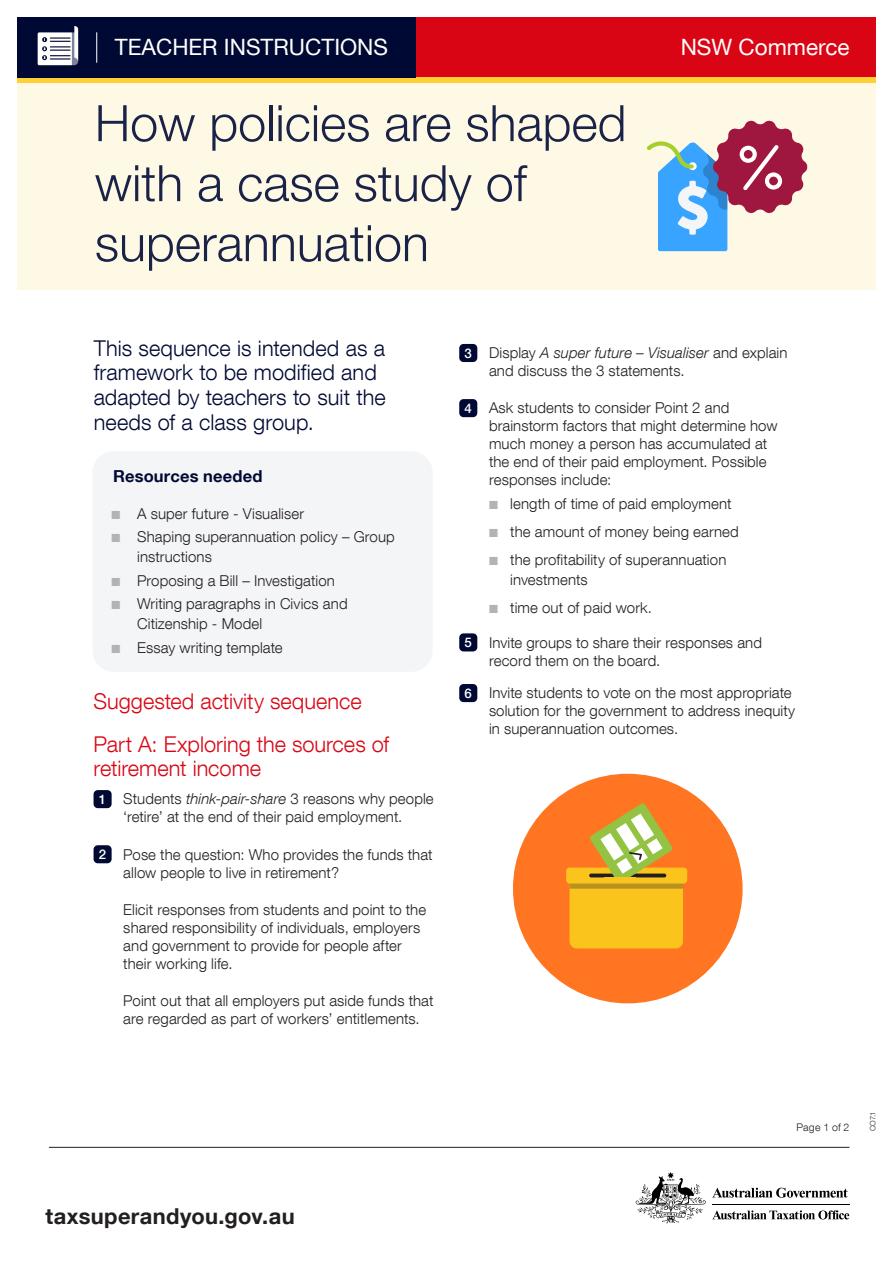
<style>
.page{position:relative;width:893px;height:1263px;background:#fff}
.page>*{position:absolute;margin:0;border:0;box-sizing:border-box;transform-origin:0 0}
.Heading_1{font:300 50.25px/60px "Helvetica Neue LT Com";color:#1a2247}
.Resource_title{font:22.5px "Helvetica Neue LT Com";color:#fff}
.Subject_title{font:22.5px "Helvetica Neue LT Com";color:#fff}
.t1{font:700 21.9px "Helvetica Neue LT Com";letter-spacing:.015em;color:#231f20}
.Intro{font:300 21.75px/24.8px "Helvetica Neue LT Com";letter-spacing:.005em;color:#000933}
.Heading_2_-_red{font:300 21.75px/24px "Helvetica Neue LT Com";color:#d90514}
.Heading_3{font:700 16.5px "Helvetica Neue LT Com";letter-spacing:.01em;color:#000933}
.Numbered_list_-_l{font:300 15px/18px "Helvetica Neue LT Com";letter-spacing:.005em;color:#231f20}
.Numbered_list{font:300 15px/18px "Helvetica Neue LT Com";letter-spacing:.005em;color:#231f20}
.Bulleted_list_-_s{font:300 15px/19.5px "Helvetica Neue LT Com";letter-spacing:.005em;color:#231f20}
.Bullet_list_-_squ{font:300 15px/19.5px "Helvetica Neue LT Com";letter-spacing:.005em;color:#231f20}
.Numbers{font:500 13.2px "Helvetica Neue LT Com";color:#fff}
.t2{font:300 10.5px "Helvetica Neue LT Com";letter-spacing:.01em;color:#231f20}
.page_number{font:300 7.5px "Helvetica Neue LT Com";color:#231f20}
.s1{color:#b2b3b7}
.s2{font-style:italic}
</style>
<div class="page">
<hr style="left:712px;top:1204px;width:137px;height:1px;background:#000">
<svg style="left:712px;top:1210px;width:137px;height:9px"></svg>
<svg style="left:712px;top:1188px;width:136px;height:10px"></svg>
<svg style="left:636px;top:1172px;width:70px;height:51px"></svg>
<hr style="left:49px;top:1147px;width:800px;height:1px;background:#231f20">
<div style="left:92px;top:451px;width:341px;height:221px;background:#f4f5f7;border-radius:21px"></div>
<div style="left:459px;top:344px;width:18px;height:18px;background:#000933;border-radius:4px"></div>
<div style="left:459px;top:399px;width:18px;height:18px;background:#000933;border-radius:4px"></div>
<div style="left:459px;top:633px;width:18px;height:18px;background:#000933;border-radius:4px"></div>
<div style="left:459px;top:684px;width:18px;height:18px;background:#000933;border-radius:4px"></div>
<div style="left:94px;top:790px;width:18px;height:18px;background:#000933;border-radius:4px"></div>
<div style="left:94px;top:845px;width:18px;height:18px;background:#000933;border-radius:4px"></div>
<div style="left:513px;top:774px;width:230px;height:229px;background:#ff7521;border-radius:50%"></div>
<div style="left:569px;top:876px;width:114px;height:72px;background:#fac41c;border-radius:7px"></div>
<div style="left:566px;top:867px;width:121px;height:16px;background:#fac41c;border-radius:4px"></div>
<svg style="left:569px;top:803px;width:114px;height:86px"></svg>
<div style="left:604px;top:877px;width:31px;height:6px;background:#fac41c"></div>
<div style="left:17px;top:17px;width:859px;height:272px;background:#fdf9e4"></div>
<div style="left:17px;top:17px;width:859px;height:61px;background:#d90514"></div>
<div style="left:17px;top:78px;width:859px;height:5px;background:#fed034"></div>
<div style="left:17px;top:17px;width:399px;height:61px;background:#000933"></div>
<hr style="left:96px;top:32px;width:1px;height:31px;background:#fff">
<svg style="left:38px;top:26px;width:40px;height:39px;background:#b0b3c0"></svg>
<svg style="left:647px;top:120px;width:161px;height:131px"></svg>
<div style="left:740px;top:146px;width:17px;height:17px;border:4px solid #fff;border-radius:50%"></div>
<div style="left:765px;top:172px;width:17px;height:18px;border:4px solid #fff;border-radius:50%"></div>
<p class="Resource_title" style="left:115px;top:34px;width:275px">TEACHER INSTRUCTIONS</p>
<h1 class="Heading_1" style="left:95px;top:92px;width:533px">How policies are shaped with a case study of superannuation</h1>
<p class="Subject_title" style="left:681px;top:34px;width:170px">NSW Commerce</p>
<p class="Intro" style="left:94px;top:335px;width:293px">This sequence is intended as a framework to be modified and adapted by teachers to suit the needs of a class group.</p>
<h3 class="Heading_3" style="left:113px;top:466px;width:151px">Resources needed</h3>
<p class="Bulleted_list_-_s" style="left:112px;top:503px;width:194px"><span class="s1">■</span> A super future - Visualiser</p>
<p class="Bulleted_list_-_s" style="left:137px;top:527px;width:259px;text-indent:-26px"><span class="s1">■</span> Shaping superannuation policy – Group instructions</p>
<p class="Bulleted_list_-_s" style="left:112px;top:570px;width:225px"><span class="s1">■</span> Proposing a Bill – Investigation</p>
<p class="Bulleted_list_-_s" style="left:137px;top:594px;width:212px;text-indent:-26px"><span class="s1">■</span> Writing paragraphs in Civics and<br>Citizenship - Model</p>
<p class="Bulleted_list_-_s" style="left:112px;top:637px;width:173px"><span class="s1">■</span> Essay writing template</p>
<h2 class="Heading_2_-_red" style="left:94px;top:688px;width:270px">Suggested activity sequence</h2>
<h2 class="Heading_2_-_red" style="left:94px;top:731px;width:297px">Part A: Exploring the sources of retirement income</h2>
<p class="Numbers" style="left:99px;top:791px;width:9px">1</p>
<p class="Numbered_list_-_l" style="left:123px;top:790px;width:312px">Students <span class="s2">think-pair-share</span> 3 reasons why people ‘retire’ at the end of their paid employment.</p>
<p class="Numbers" style="left:99px;top:846px;width:9px">2</p>
<p class="Numbered_list_-_l" style="left:123px;top:845px;width:311px">Pose the question: Who provides the funds that allow people to live in retirement?</p>
<p class="Numbered_list_-_l" style="left:123px;top:900px;width:304px">Elicit responses from students and point to the shared responsibility of individuals, employers and government to provide for people after their working life.</p>
<p class="Numbered_list_-_l" style="left:123px;top:991px;width:312px">Point out that all employers put aside funds that are regarded as part of workers’ entitlements.</p>
<p class="Numbers" style="left:465px;top:345px;width:9px">3</p>
<p class="Numbered_list_-_l" style="left:489px;top:344px;width:300px">Display <span class="s2">A super future – Visualiser</span> and explain and discuss the 3 statements.</p>
<p class="Numbers" style="left:465px;top:400px;width:9px">4</p>
<p class="Numbered_list" style="left:489px;top:399px;width:290px">Ask students to consider Point 2 and brainstorm factors that might determine how much money a person has accumulated at the end of their paid employment. Possible responses include:</p>
<p class="Bullet_list_-_squ" style="left:489px;top:494px;width:244px"><span class="s1">■</span> length of time of paid employment</p>
<p class="Bullet_list_-_squ" style="left:489px;top:522px;width:251px"><span class="s1">■</span> the amount of money being earned</p>
<p class="Bullet_list_-_squ" style="left:510px;top:550px;width:218px;text-indent:-21px"><span class="s1">■</span> the profitability of superannuation investments</p>
<p class="Numbered_list" style="left:489px;top:598px;width:164px"><span class="s1">■</span> time out of paid work.</p>
<p class="Numbers" style="left:465px;top:634px;width:9px">5</p>
<p class="Numbered_list_-_l" style="left:489px;top:633px;width:275px">Invite groups to share their responses and record them on the board.</p>
<p class="Numbers" style="left:465px;top:685px;width:9px">6</p>
<p class="Numbered_list_-_l" style="left:489px;top:684px;width:308px">Invite students to vote on the most appropriate solution for the government to address inequity in superannuation outcomes.</p>
<h3 class="t1" style="left:46px;top:1202px;width:251px">taxsuperandyou.gov.au</h3>
<p class="t2" style="left:797px;top:1121px;width:54px">Page 1 of 2</p>
<p class="page_number" style="left:868px;top:1131px;width:21px;rotate:-90deg">CO7.1</p>
</div>
